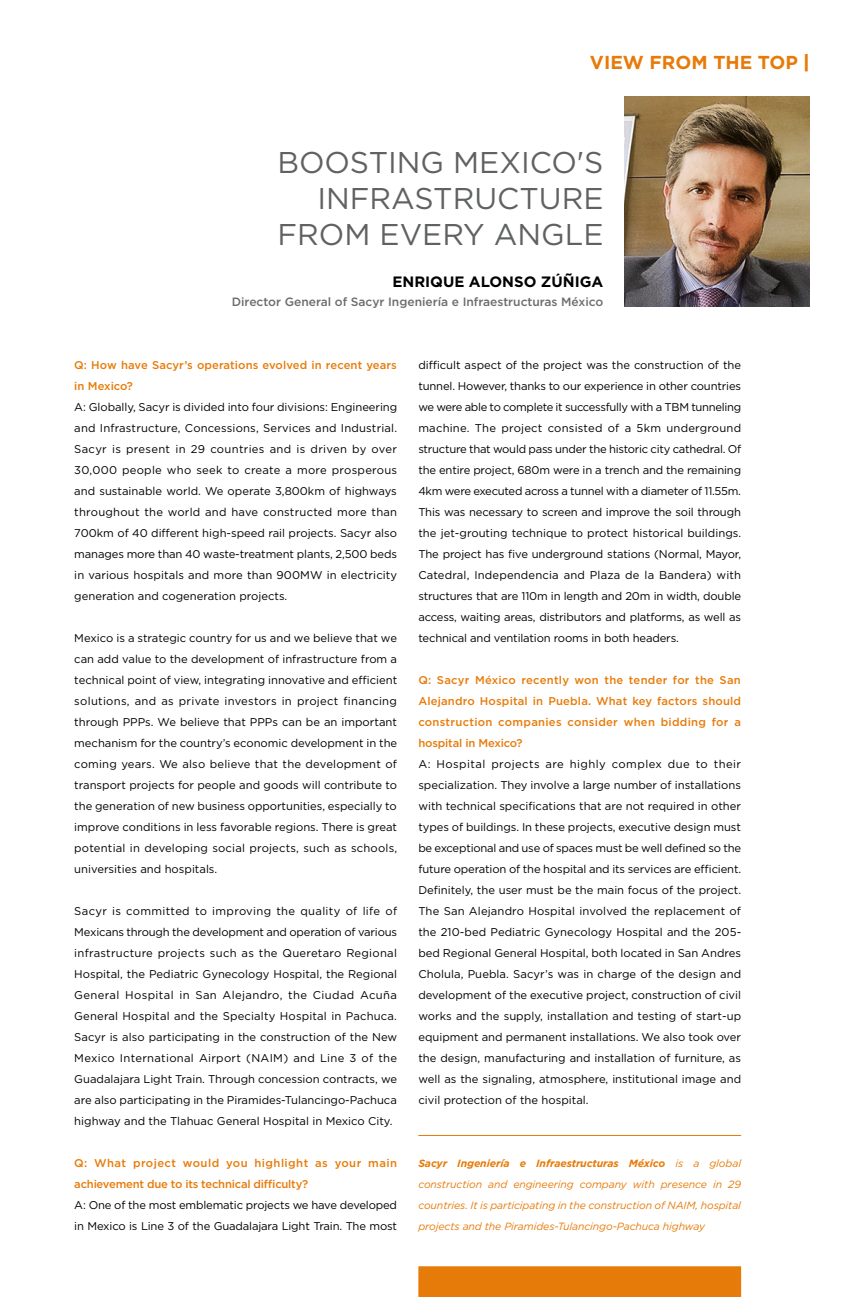
<style>
.page{position:relative;width:864px;height:1297px;background:#fff}
.page>*{position:absolute;margin:0;border:0;box-sizing:border-box;transform-origin:0 0}
.t1{font:30px/36px "Gotham";color:#606161;text-align:right}
.t2{font:700 18.75px "Gotham";color:#e77b09}
.t3{font:700 15px "Gotham";color:#000}
.t4{font:500 12px "Gotham";color:#6b6d6d}
.t5{font:11.25px/21px "Gotham";color:#000;text-align:justify}
.t6{font:500 11.25px/21px "Gotham";letter-spacing:.005em;color:#e77b09}
.t7{font:italic 10.5px/21px "Gotham";letter-spacing:-.01em;color:#e77b09;text-align:justify}
.s1{font-weight:900}
.s2{font-weight:700}
</style>
<div class="page">
<hr style="left:418px;top:1135px;width:322px;height:1px;background:#e77b09">
<div style="left:418px;top:1266px;width:322px;height:31px;background:#e77b09"></div>
<img style="left:624px;top:96px;width:185px;height:210px">
<h2 class="t2" style="left:589px;top:50px;width:221px">VIEW FROM THE TOP <span class="s1">|</span></h2>
<h1 class="t1" style="left:277px;top:144px;width:327px">BOOSTING MEXICO'S<br>INFRASTRUCTURE<br>FROM EVERY ANGLE</h1>
<h3 class="t3" style="left:392px;top:271px;width:212px">ENRIQUE ALONSO ZÚÑIGA</h3>
<p class="t4" style="left:232px;top:294px;width:373px">Director General of Sacyr Ingeniería e Infraestructuras México</p>
<p class="t6" style="left:74px;top:354px;width:324px">Q: How have Sacyr’s operations evolved in recent years in Mexico?</p>
<p class="t5" style="left:74px;top:396px;width:324px">A: Globally, Sacyr is divided into four divisions: Engineering and Infrastructure, Concessions, Services and Industrial.<br>Sacyr is present in 29 countries and is driven by over 30,000 people who seek to create a more prosperous and sustainable world. We operate 3,800km of highways throughout the world and have constructed more than 700km of 40 different high-speed rail projects. Sacyr also manages more than 40 waste-treatment plants, 2,500 beds in various hospitals and more than 900MW in electricity generation and cogeneration projects.</p>
<p class="t5" style="left:74px;top:627px;width:324px">Mexico is a strategic country for us and we believe that we can add value to the development of infrastructure from a technical point of view, integrating innovative and efficient solutions, and as private investors in project financing through PPPs. We believe that PPPs can be an important mechanism for the country’s economic development in the coming years. We also believe that the development of transport projects for people and goods will contribute to the generation of new business opportunities, especially to improve conditions in less favorable regions. There is great potential in developing social projects, such as schools, universities and hospitals.</p>
<p class="t5" style="left:74px;top:900px;width:324px">Sacyr is committed to improving the quality of life of Mexicans through the development and operation of various infrastructure projects such as the Queretaro Regional Hospital, the Pediatric Gynecology Hospital, the Regional General Hospital in San Alejandro, the Ciudad Acuña General Hospital and the Specialty Hospital in Pachuca.<br>Sacyr is also participating in the construction of the New Mexico International Airport (NAIM) and Line 3 of the Guadalajara Light Train. Through concession contracts, we are also participating in the Piramides-Tulancingo-Pachuca highway and the Tlahuac General Hospital in Mexico City.</p>
<p class="t6" style="left:74px;top:1152px;width:324px">Q: What project would you highlight as your main achievement due to its technical difficulty?</p>
<p class="t5" style="left:74px;top:1194px;width:324px">A: One of the most emblematic projects we have developed in Mexico is Line 3 of the Guadalajara Light Train. The most</p>
<p class="t5" style="left:418px;top:354px;width:324px">difficult aspect of the project was the construction of the tunnel. However, thanks to our experience in other countries we were able to complete it successfully with a TBM tunneling machine. The project consisted of a 5km underground structure that would pass under the historic city cathedral. Of the entire project, 680m were in a trench and the remaining 4km were executed across a tunnel with a diameter of 11.55m.<br>This was necessary to screen and improve the soil through the jet-grouting technique to protect historical buildings.<br>The project has five underground stations (Normal, Mayor, Catedral, Independencia and Plaza de la Bandera) with structures that are 110m in length and 20m in width, double access, waiting areas, distributors and platforms, as well as technical and ventilation rooms in both headers.</p>
<p class="t6" style="left:418px;top:670px;width:324px;text-align:justify">Q: Sacyr México recently won the tender for the San Alejandro Hospital in Puebla. What key factors should construction companies consider when bidding for a hospital in Mexico?</p>
<p class="t5" style="left:418px;top:753px;width:324px">A: Hospital projects are highly complex due to their specialization. They involve a large number of installations with technical specifications that are not required in other types of buildings. In these projects, executive design must be exceptional and use of spaces must be well defined so the future operation of the hospital and its services are efficient.<br>Definitely, the user must be the main focus of the project.<br>The San Alejandro Hospital involved the replacement of the 210-bed Pediatric Gynecology Hospital and the 205- bed Regional General Hospital, both located in San Andres Cholula, Puebla. Sacyr’s was in charge of the design and development of the executive project, construction of civil works and the supply, installation and testing of start-up equipment and permanent installations. We also took over the design, manufacturing and installation of furniture, as well as the signaling, atmosphere, institutional image and civil protection of the hospital.</p>
<p class="t7" style="left:418px;top:1153px;width:324px"><span class="s2">Sacyr Ingeniería e Infraestructuras México</span> is a global construction and engineering company with presence in 29 countries. It is participating in the construction of NAIM, hospital projects and the Piramides-Tulancingo-Pachuca highway</p>
</div>
